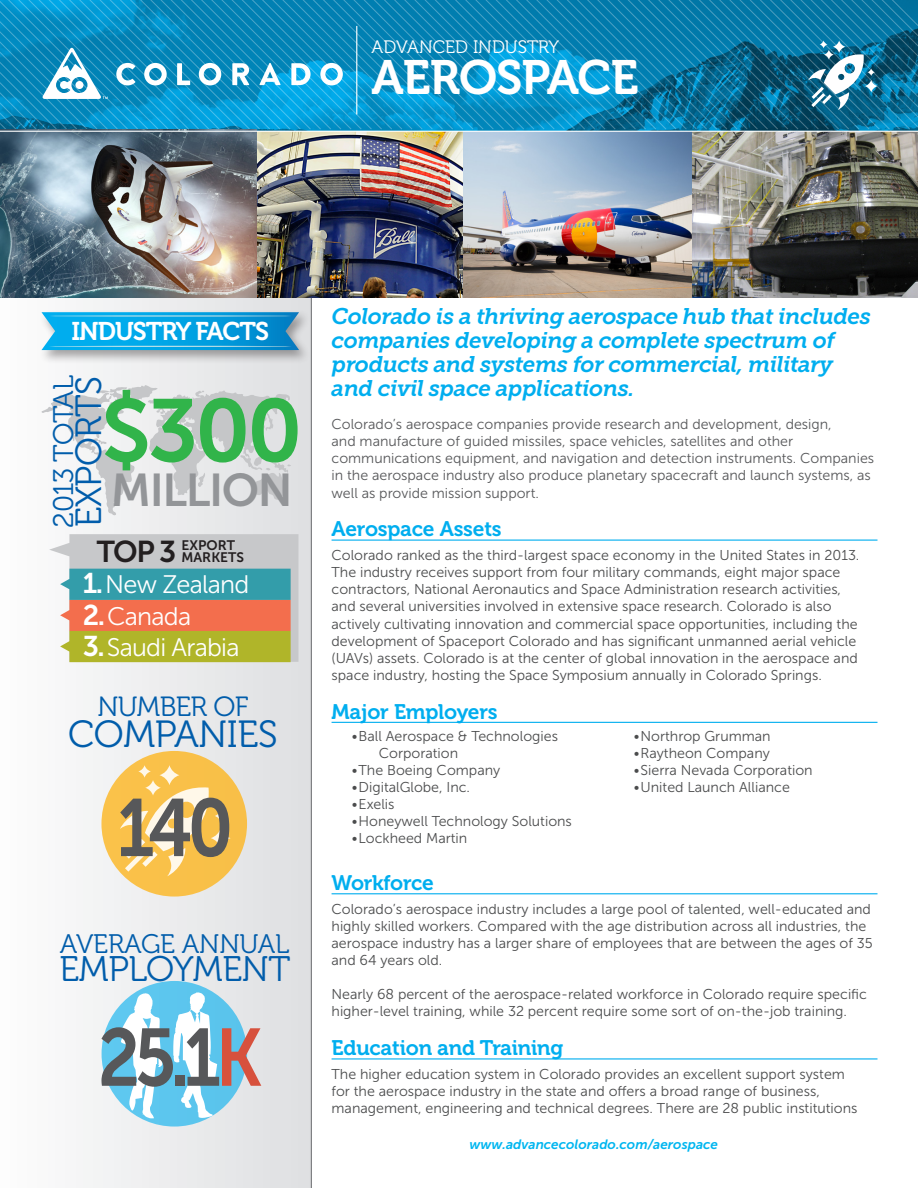
<style>
.page{position:relative;width:918px;height:1188px;background:#fff}
.page>*{position:absolute;margin:0;border:0;box-sizing:border-box;transform-origin:0 0}
.t1{font:88.35px "Museo Sans 700";color:#31b44a}
.t2{font:81px "Museo Sans 700";letter-spacing:-.075em;color:#57585a;scale:.9 1}
.Head_Left{font:48px "Museo 700";letter-spacing:-.02em;color:#fff}
.t3{font:45.75px "Museo Sans 700";letter-spacing:-.03em;color:#939598}
.t4{font:37.8px "Museo 300";letter-spacing:-.01em;color:#015dab}
.t5{font:36.3px "Museo 300";letter-spacing:-.01em;color:#015dab}
.t6{font:35.4px "Museo 300";letter-spacing:-.01em;color:#015dab}
.t7{font:30.15px "Museo Sans 700";color:#231f20}
.t8{font:28.35px "Museo 300";letter-spacing:-.025em;color:#015dab}
.t9{font:27.75px "Museo 300";letter-spacing:-.025em;color:#015dab}
.t10{font:26.85px "Museo 300";letter-spacing:-.01em;color:#015dab}
.t11{font:25.5px "Museo 700";letter-spacing:-.04em;color:#fff}
.t12{font:25.35px "Museo Sans 300";letter-spacing:-.03em;color:#fff}
.Lead_In_Copy{font:italic 22.5px/24px "Museo Slab 700";letter-spacing:-.02em;color:#00aeef}
.Section_Title{font:21px "Museo 700";letter-spacing:-.01em;color:#00aeef}
.Head_Left-2{font:18px "Museo 300";color:#fff}
.body{font:14.25px/17.1px "Museo Sans 300";color:#4b4c4d}
.body-2{font:14.25px/17.1px "Museo Sans 300";color:#57585a}
.t13{font:13.65px "Museo Sans 700";color:#231f20}
.body-3{font:italic 13.5px "Museo Sans 700";color:#00b6f0}
.s1{font-family:"Museo Sans 700";font-size:28.5px}
.s2{color:#d7513d}
</style>
<div class="page">
<div style="left:0;top:297px;width:311px;height:891px;background:linear-gradient(to right,#fdfdfd,#dedfe1)"></div>
<hr style="left:332px;top:540px;width:545px;height:1px;background:#00aeef">
<hr style="left:332px;top:722px;width:545px;height:1px;background:#00aeef">
<hr style="left:332px;top:893px;width:545px;height:1px;background:#00aeef">
<hr style="left:332px;top:1058px;width:545px;height:2px;background:#00aeef">
<div style="left:39px;top:309px;width:272px;height:55px;background:#231f20;opacity:.4"></div>
<svg style="left:42px;top:312px;width:257px;height:38px;background:#0fa3e0"></svg>
<hr style="left:49px;top:346px;width:243px;height:1px;background:#f4f2e7;border-radius:50%">
<hr style="left:49px;top:316px;width:243px;height:1px;background:#f4f2e7;border-radius:50%">
<hr style="left:311px;top:297px;width:1px;height:891px;background:#6c6d70">
<div style="left:102px;top:981px;width:145px;height:146px;background:#5ac4ec;border-radius:50%"></div>
<svg style="left:119px;top:992px;width:98px;height:126px"></svg>
<div style="left:101px;top:751px;width:146px;height:146px;background:#f9c149;border-radius:50%"></div>
<img style="left:463px;top:132px;width:455px;height:165px">
<img style="left:256px;top:132px;width:207px;height:165px">
<img style="left:0;top:130px;width:256px;height:167px">
<svg style="left:41px;top:385px;width:250px;height:131px"></svg>
<svg style="left:49px;top:534px;width:249px;height:128px;background:#aeaa88"></svg>
<hr style="left:0;top:131px;width:918px;height:1px;background:#fff">
<svg style="left:0;top:0;width:918px;height:130px;background:#1389b7"></svg>
<svg style="left:120px;top:765px;width:111px;height:111px"></svg>
<p class="Head_Left-2" style="left:372px;top:37px;width:189px">ADVANCED INDUSTRY</p>
<p class="Head_Left" style="left:372px;top:50px;width:268px">AEROSPACE</p>
<p class="t11" style="left:72px;top:317px;width:199px">INDUSTRY FACTS</p>
<p class="t8" style="left:48px;top:528px;width:154px;rotate:-90deg">2013 TOTAL</p>
<p class="t5" style="left:69px;top:527px;width:153px;rotate:-90deg">EXPORTS</p>
<p class="t1" style="left:101px;top:382px;width:203px">$300</p>
<p class="t3" style="left:111px;top:465px;width:183px">MILLION</p>
<p class="t7" style="left:97px;top:534px;width:81px">TOP 3</p>
<p class="t13" style="left:182px;top:538px;width:55px">EXPORT</p>
<p class="t13" style="left:182px;top:549px;width:64px">MARKETS</p>
<p class="t12" style="left:83px;top:571px;width:168px"><span class="s1">1.</span>New Zealand</p>
<p class="t12" style="left:83px;top:602px;width:110px"><span class="s1">2.</span>Canada</p>
<p class="t12" style="left:83px;top:633px;width:158px"><span class="s1">3.</span>Saudi Arabia</p>
<p class="t9" style="left:97px;top:692px;width:153px">NUMBER OF</p>
<p class="t4" style="left:68px;top:714px;width:211px">COMPANIES</p>
<p class="t2" style="left:117px;top:783px;width:131px">140</p>
<p class="t10" style="left:60px;top:929px;width:231px">AVERAGE ANNUAL</p>
<p class="t6" style="left:59px;top:949px;width:233px">EMPLOYMENT</p>
<p class="t2" style="left:98px;top:1013px;width:185px">25.1<span class="s2">K</span></p>
<p class="Lead_In_Copy" style="left:332px;top:304px;width:541px">Colorado is a thriving aerospace hub that includes companies developing a complete spectrum of products and systems for commercial, military and civil space applications.</p>
<p class="body-2" style="left:332px;top:416px;width:544px">Colorado’s aerospace companies provide research and development, design,<br>and manufacture of guided missiles, space vehicles, satellites and other communications equipment, and navigation and detection instruments. Companies in the aerospace industry also produce planetary spacecraft and launch systems, as well as provide mission support.</p>
<p class="Section_Title" style="left:332px;top:517px;width:172px">Aerospace Assets</p>
<p class="body" style="left:332px;top:547px;width:529px">Colorado ranked as the third-largest space economy in the United States in 2013.<br>The industry receives support from four military commands, eight major space contractors, National Aeronautics and Space Administration research activities, and several universities involved in extensive space research. Colorado is also actively cultivating innovation and commercial space opportunities, including the development of Spaceport Colorado and has significant unmanned aerial vehicle (UAVs) assets. Colorado is at the center of global innovation in the aerospace and space industry, hosting the Space Symposium annually in Colorado Springs.</p>
<p class="Section_Title" style="left:332px;top:700px;width:168px">Major Employers</p>
<p class="body" style="left:379px;top:727px;width:181px;text-indent:-27px">•Ball Aerospace &amp; Technologies<br>Corporation</p>
<p class="body" style="left:352px;top:762px;width:150px">•The Boeing Company</p>
<p class="body" style="left:352px;top:779px;width:120px">•DigitalGlobe, Inc.</p>
<p class="body" style="left:352px;top:796px;width:44px">•Exelis</p>
<p class="body" style="left:352px;top:813px;width:222px">•Honeywell Technology Solutions</p>
<p class="body" style="left:352px;top:830px;width:117px">•Lockheed Martin</p>
<p class="body" style="left:634px;top:727px;width:138px">•Northrop Grumman</p>
<p class="body" style="left:634px;top:745px;width:138px">•Raytheon Company</p>
<p class="body" style="left:634px;top:762px;width:180px">•Sierra Nevada Corporation</p>
<p class="body" style="left:634px;top:779px;width:158px">•United Launch Alliance</p>
<p class="Section_Title" style="left:332px;top:871px;width:104px">Workforce</p>
<p class="body" style="left:332px;top:900px;width:543px">Colorado’s aerospace industry includes a large pool of talented, well-educated and highly skilled workers. Compared with the age distribution across all industries, the aerospace industry has a larger share of employees that are between the ages of 35 and 64 years old.</p>
<p class="body" style="left:332px;top:986px;width:537px">Nearly 68 percent of the aerospace-related workforce in Colorado require specific higher-level training, while 32 percent require some sort of on-the-job training.</p>
<p class="Section_Title" style="left:332px;top:1036px;width:233px">Education and Training</p>
<p class="body" style="left:332px;top:1066px;width:528px">The higher education system in Colorado provides an excellent support system for the aerospace industry in the state and offers a broad range of business, management, engineering and technical degrees. There are 28 public institutions</p>
<p class="body-3" style="left:470px;top:1137px;width:250px">www.advancecolorado.com/aerospace</p>
</div>
